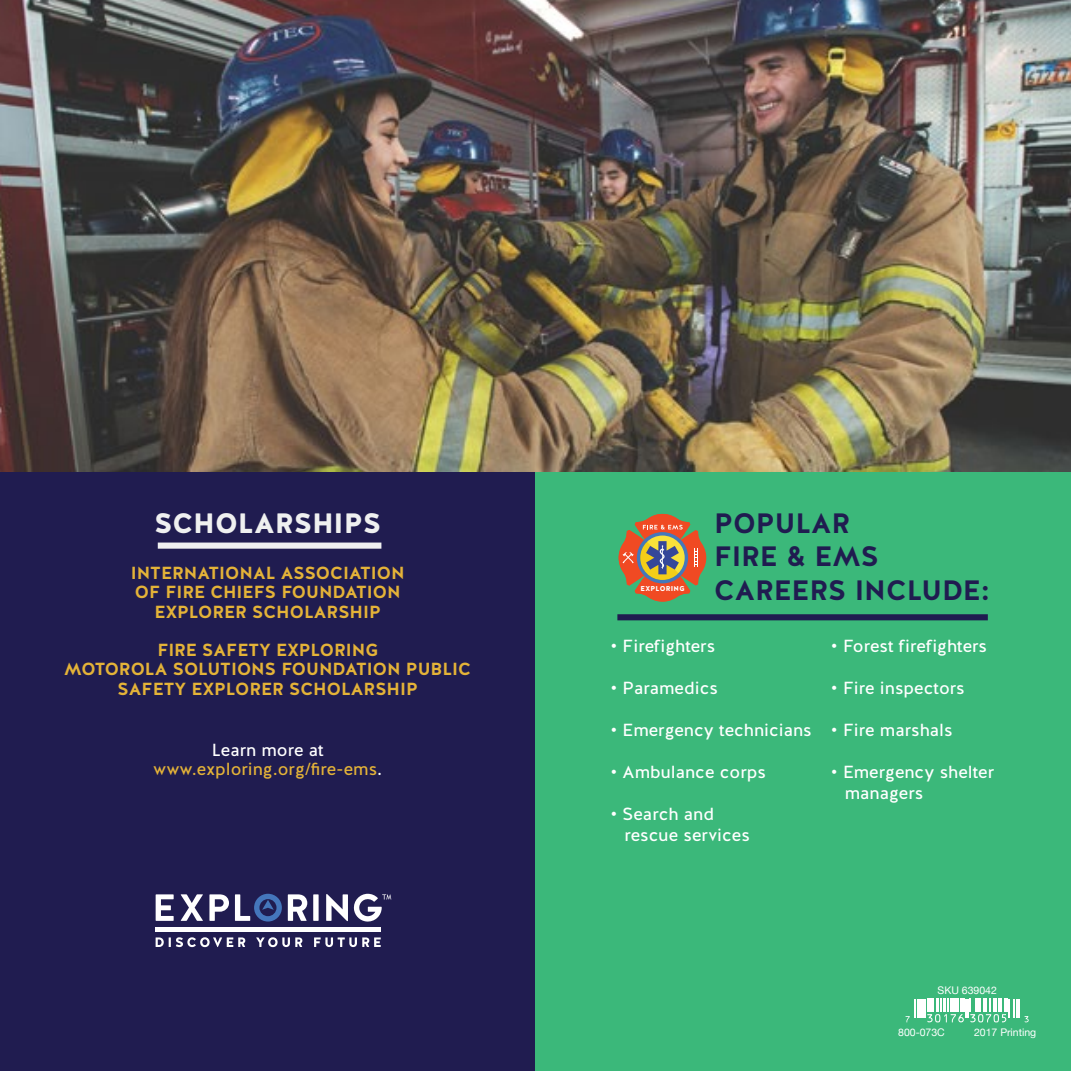
<style>
.page{position:relative;width:1071px;height:1071px;background:#fff}
.page>*{position:absolute;margin:0;border:0;box-sizing:border-box;transform-origin:0 0}
.t1{font:700 28px/33.6px "Halis GR";color:#201c50}
.t2{font:900 28px "Halis R";color:#eff0f0}
.t3{font:17.5px/21px "Halis GR";color:#fff}
.t4{font:700 17.5px/19.2px "Halis GR";color:#e4b338;text-align:center}
.t5{font:17.5px/19.2px "Halis GR";color:#e4b338;text-align:center}
.t6{font:10.5px "Helvetica Neue";color:#fff}
.t7{font:900 7px "Halis R";letter-spacing:.04em;color:#fff}
.s1{color:#fff}
</style>
<div class="page">
<img style="left:0;top:0;width:1071px;height:472px">
<div style="left:0;top:472px;width:536px;height:599px;background:#201c50"></div>
<div style="left:536px;top:472px;width:535px;height:599px;background:#3bb87a"></div>
<div style="left:158px;top:543px;width:223px;height:6px;background:#eff0f0"></div>
<svg style="left:156px;top:937px;width:225px;height:10px"></svg>
<hr style="left:156px;top:927px;width:225px;height:4px;background:#fff">
<svg style="left:156px;top:894px;width:18px;height:27px"></svg>
<svg style="left:181px;top:894px;width:22px;height:27px"></svg>
<svg style="left:209px;top:894px;width:20px;height:27px"></svg>
<svg style="left:288px;top:894px;width:19px;height:27px"></svg>
<div style="left:313px;top:894px;width:6px;height:27px;background:#fff"></div>
<svg style="left:235px;top:894px;width:47px;height:28px"></svg>
<svg style="left:326px;top:894px;width:65px;height:28px"></svg>
<div style="left:617px;top:614px;width:371px;height:6px;background:#201c50"></div>
<svg style="left:619px;top:514px;width:87px;height:88px"></svg>
<hr style="left:919px;top:999px;width:3px;height:19px;background:#fff">
<hr style="left:923px;top:999px;width:3px;height:19px;background:#fff">
<svg style="left:906px;top:999px;width:12px;height:23px"></svg>
<svg style="left:927px;top:999px;width:92px;height:23px"></svg>
<svg style="left:1025px;top:1016px;width:4px;height:6px"></svg>
<h1 class="t2" style="left:154px;top:505px;width:228px">SCHOLARSHIPS</h1>
<p class="t4" style="left:131px;top:564px;width:275px">INTERNATIONAL ASSOCIATION<br>OF FIRE CHIEFS FOUNDATION<br>EXPLORER SCHOLARSHIP</p>
<p class="t4" style="left:64px;top:641px;width:408px">FIRE SAFETY EXPLORING<br>MOTOROLA SOLUTIONS FOUNDATION PUBLIC<br>SAFETY EXPLORER SCHOLARSHIP</p>
<p class="t5" style="left:153px;top:741px;width:231px"><span class="s1">Learn more at </span>www.exploring.org/fire-ems<span class="s1">.</span></p>
<p class="t7" style="left:640px;top:584px;width:46px">EXPLORING</p>
<h1 class="t1" style="left:714px;top:507px;width:277px">POPULAR<br>FIRE &amp; EMS<br>CAREERS INCLUDE:</h1>
<p class="t3" style="left:610px;top:635px;width:106px">• Firefighters</p>
<p class="t3" style="left:610px;top:677px;width:109px">• Paramedics</p>
<p class="t3" style="left:610px;top:719px;width:203px">• Emergency technicians</p>
<p class="t3" style="left:610px;top:761px;width:157px">• Ambulance corps</p>
<p class="t3" style="left:624px;top:803px;width:127px;text-indent:-14px">• Search and rescue services</p>
<p class="t3" style="left:831px;top:635px;width:158px">• Forest firefighters</p>
<p class="t3" style="left:831px;top:677px;width:135px">• Fire inspectors</p>
<p class="t3" style="left:831px;top:719px;width:123px">• Fire marshals</p>
<p class="t3" style="left:845px;top:761px;width:151px;text-indent:-14px">• Emergency shelter managers</p>
<p class="t6" style="left:938px;top:982px;width:61px">SKU 639042</p>
<p class="t6" style="left:898px;top:1024px;width:48px">800-073C</p>
<p class="t6" style="left:974px;top:1024px;width:64px">2017 Printing</p>
</div>
